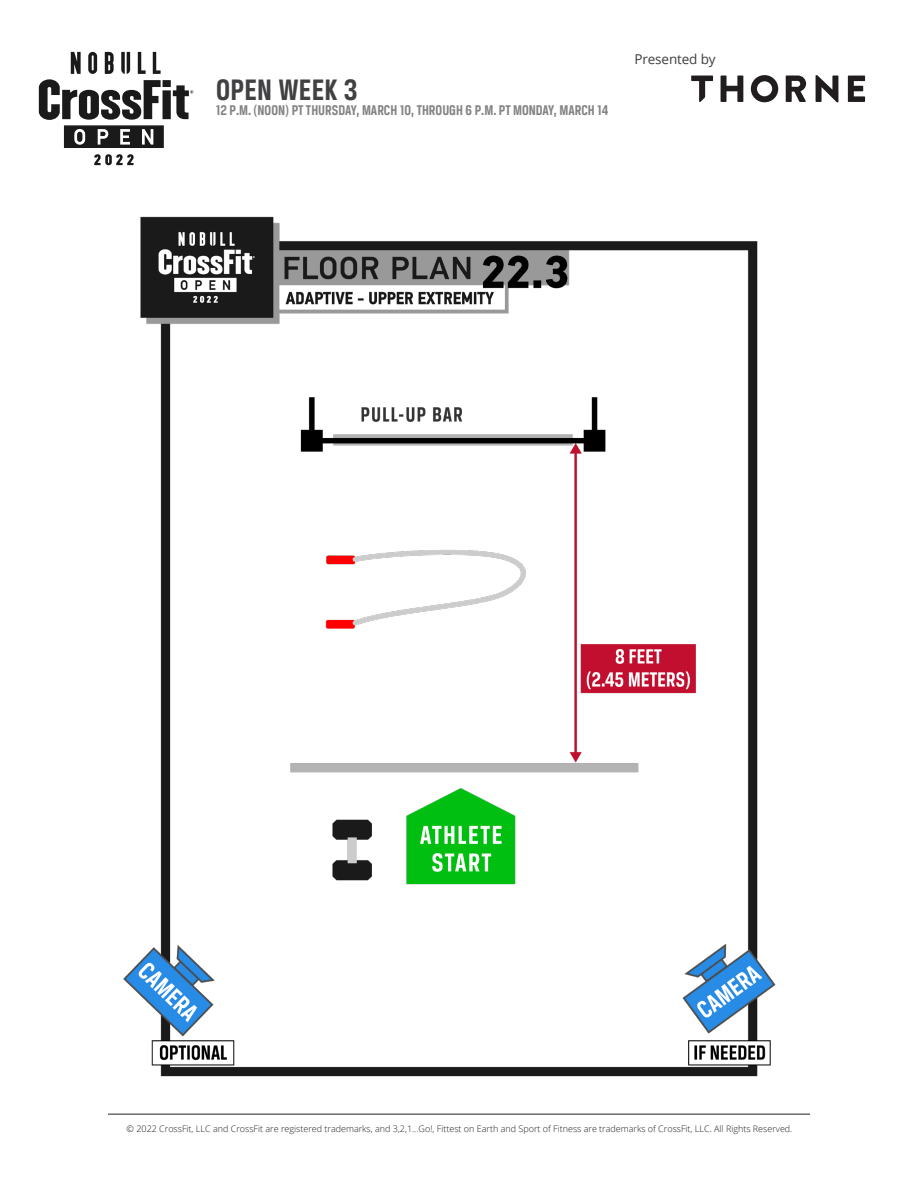
<style>
.page{position:relative;width:918px;height:1188px;background:#fff}
.page>*{position:absolute;margin:0;border:0;box-sizing:border-box;transform-origin:0 0}
.t1{font:700 31.5px "Breuer Condensed";letter-spacing:.01em;color:#414042}
.t2{font:700 15px "Breuer Condensed";color:#848384}
.t3{font:13.5px "Open Sans";letter-spacing:-.01em;color:#3e3e3f}
.t4{font:300 9px "Open Sans";color:#231f20}
</style>
<div class="page">
<svg style="left:94px;top:154px;width:40px;height:11px"></svg>
<svg style="left:39px;top:52px;width:154px;height:96px"></svg>
<hr style="left:108px;top:1114px;width:702px;height:1px;background:#231f20">
<img style="left:112px;top:216px;width:694px;height:898px">
<svg style="left:691px;top:75px;width:174px;height:27px"></svg>
<h1 class="t1" style="left:216px;top:73px;width:143px">OPEN WEEK 3</h1>
<h2 class="t2" style="left:216px;top:102px;width:394px">12 P.M. (NOON) PT THURSDAY, MARCH 10, THROUGH 6 P.M. PT MONDAY, MARCH 14</h2>
<h3 class="t3" style="left:634px;top:50px;width:83px">Presented by</h3>
<p class="t4" style="left:127px;top:1122px;width:667px">© 2022 CrossFit, LLC and CrossFit are registered trademarks, and 3,2,1...Go!, Fittest on Earth and Sport of Fitness are trademarks of CrossFit, LLC. All Rights Reserved.</p>
</div>
